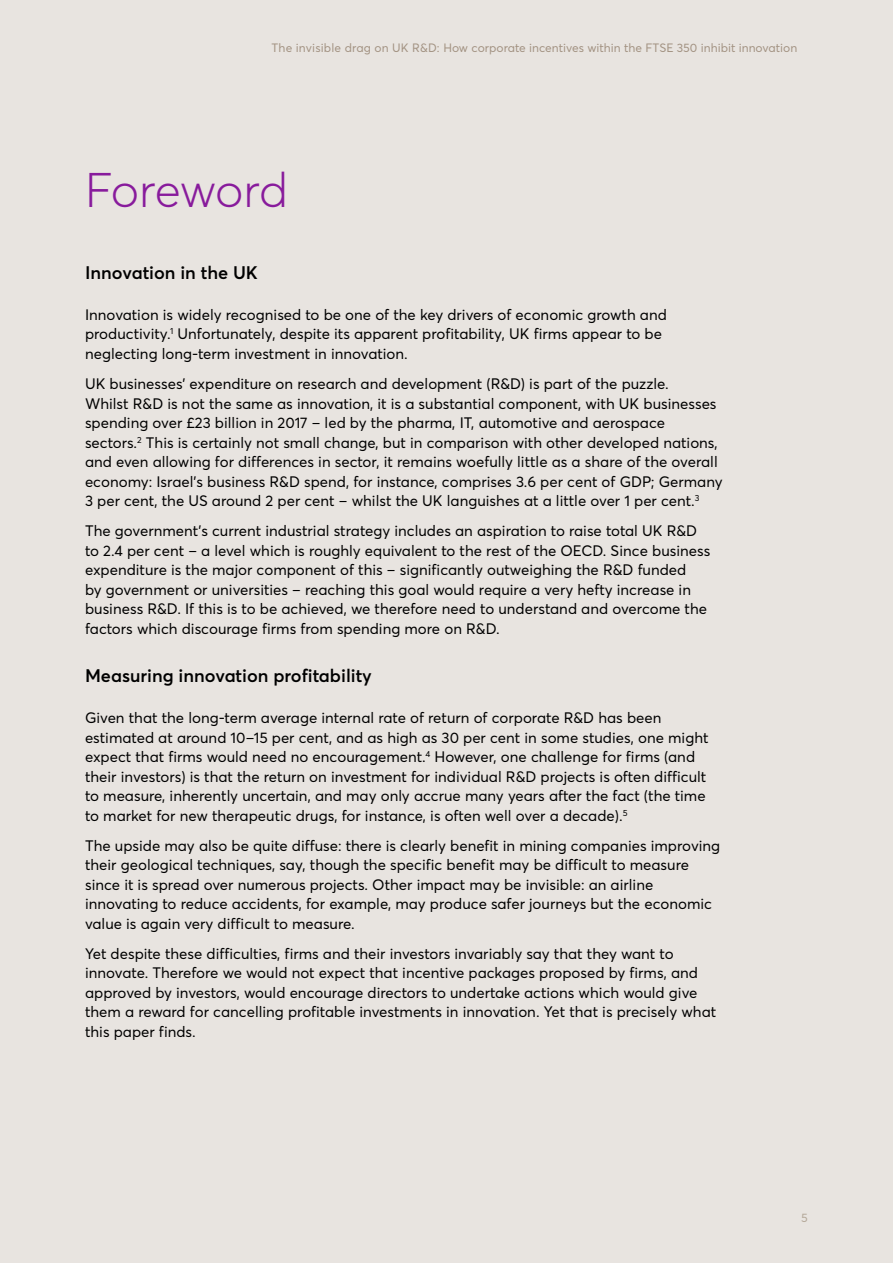
<style>
.page{position:relative;width:893px;height:1263px;background:#e8e4e0}
.page>*{position:absolute;margin:0;border:0;box-sizing:border-box;transform-origin:0 0}
.t1{font:300 48px "Averta";letter-spacing:-.02em;color:#881b9c}
.t2{font:600 18px "Averta";color:#000}
.t3{font:15px/19.5px "Averta";color:#000}
.t4{font:12px "Averta";color:#a39383}
.t5{font:12px "Averta";color:#b4a899}
</style>
<div class="page">
<p class="t4" style="left:271px;top:40px;width:527px">The invisible drag on UK R&amp;D: How corporate incentives within the FTSE 350 inhibit innovation</p>
<h1 class="t1" style="left:85px;top:160px;width:205px">Foreword</h1>
<p class="t2" style="left:85px;top:261px;width:174px">Innovation in the UK</p>
<p class="t3" style="left:85px;top:305px;width:583px">Innovation is widely recognised to be one of the key drivers of economic growth and productivity.<sup>1</sup> Unfortunately, despite its apparent profitability, UK firms appear to be neglecting long-term investment in innovation.</p>
<p class="t3" style="left:85px;top:374px;width:639px">UK businesses’ expenditure on research and development (R&amp;D) is part of the puzzle.<br>Whilst R&amp;D is not the same as innovation, it is a substantial component, with UK businesses spending over £23 billion in 2017 – led by the pharma, IT, automotive and aerospace sectors.<sup>2</sup> This is certainly not small change, but in comparison with other developed nations, and even allowing for differences in sector, it remains woefully little as a share of the overall economy: Israel’s business R&amp;D spend, for instance, comprises 3.6 per cent of GDP; Germany 3 per cent, the US around 2 per cent – whilst the UK languishes at a little over 1 per cent.<sup>3</sup></p>
<p class="t3" style="left:85px;top:521px;width:627px">The government’s current industrial strategy includes an aspiration to raise total UK R&amp;D to 2.4 per cent – a level which is roughly equivalent to the rest of the OECD. Since business expenditure is the major component of this – significantly outweighing the R&amp;D funded<br>by government or universities – reaching this goal would require a very hefty increase in business R&amp;D. If this is to be achieved, we therefore need to understand and overcome the factors which discourage firms from spending more on R&amp;D.</p>
<p class="t2" style="left:85px;top:665px;width:288px">Measuring innovation profitability</p>
<p class="t3" style="left:85px;top:708px;width:625px">Given that the long-term average internal rate of return of corporate R&amp;D has been estimated at around 10–15 per cent, and as high as 30 per cent in some studies, one might expect that firms would need no encouragement.<sup>4</sup> However, one challenge for firms (and their investors) is that the return on investment for individual R&amp;D projects is often difficult to measure, inherently uncertain, and may only accrue many years after the fact (the time to market for new therapeutic drugs, for instance, is often well over a decade).<sup>5</sup></p>
<p class="t3" style="left:85px;top:836px;width:637px">The upside may also be quite diffuse: there is clearly benefit in mining companies improving their geological techniques, say, though the specific benefit may be difficult to measure since it is spread over numerous projects. Other impact may be invisible: an airline innovating to reduce accidents, for example, may produce safer journeys but the economic value is again very difficult to measure.</p>
<p class="t3" style="left:85px;top:944px;width:633px">Yet despite these difficulties, firms and their investors invariably say that they want to innovate. Therefore we would not expect that incentive packages proposed by firms, and approved by investors, would encourage directors to undertake actions which would give them a reward for cancelling profitable investments in innovation. Yet that is precisely what this paper finds.</p>
<p class="t5" style="left:801px;top:1210px;width:8px">5</p>
</div>
